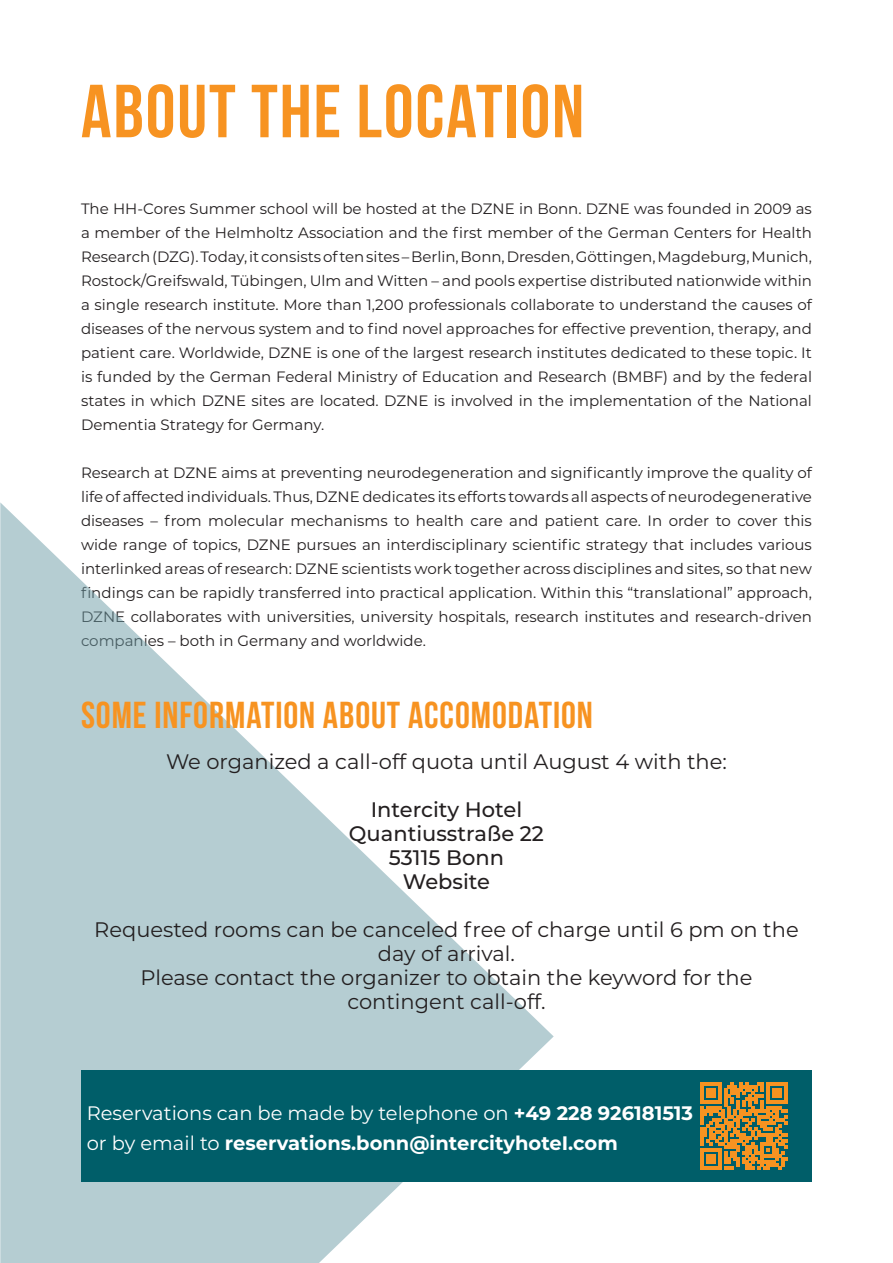
<style>
.page{position:relative;width:893px;height:1263px;background:#fff}
.page>*{position:absolute;margin:0;border:0;box-sizing:border-box;transform-origin:0 0}
.Paragraph_Style_2{font:700 75px "Bebas Neue";letter-spacing:.025em;color:#f79321}
.Paragraph_Style_4{font:700 37.5px "Bebas Neue";letter-spacing:.025em;color:#f79321}
.Paragraph_Style_1{font:21px/24px "Montserrat";color:#231f20;text-align:center}
.Paragraph_Style_1-2{font:500 21px "Montserrat";color:#231f20}
.Paragraph_Style_1-3{font:19.5px "Montserrat";color:#fff}
.Paragraph_Style_1-4{font:700 19.5px "Montserrat";color:#fff}
.Paragraph_Style_1-5{font:15px/24px "Montserrat";color:#231f20;text-align:justify}
.s1{font-weight:700}
.s2{font-weight:400}
</style>
<div class="page">
<svg style="left:0;top:502px;width:554px;height:761px;fill:#b5cdd2"></svg>
<div style="left:81px;top:1071px;width:731px;height:111px;background:#005e69"></div>
<svg style="left:700px;top:1083px;width:87px;height:87px"></svg>
<p class="Paragraph_Style_2" style="left:81px;top:70px;width:505px">ABOUT THE LOCATION</p>
<p class="Paragraph_Style_1-5" style="left:81px;top:196px;width:732px">The HH-Cores Summer school will be hosted at the DZNE in Bonn. DZNE was founded in 2009 as a member of the Helmholtz Association and the first member of the German Centers for Health Research (DZG). Today, it consists of ten sites – Berlin, Bonn, Dresden, Göttingen, Magdeburg, Munich, Rostock/Greifswald, Tübingen, Ulm and Witten – and pools expertise distributed nationwide within a single research institute. More than 1,200 professionals collaborate to understand the causes of diseases of the nervous system and to find novel approaches for effective prevention, therapy, and patient care. Worldwide, DZNE is one of the largest research institutes dedicated to these topic. It is funded by the German Federal Ministry of Education and Research (BMBF) and by the federal states in which DZNE sites are located. DZNE is involved in the implementation of the National Dementia Strategy for Germany.</p>
<p class="Paragraph_Style_1-5" style="left:81px;top:460px;width:732px">Research at DZNE aims at preventing neurodegeneration and significantly improve the quality of life of affected individuals. Thus, DZNE dedicates its efforts towards all aspects of neurodegenerative diseases – from molecular mechanisms to health care and patient care. In order to cover this wide range of topics, DZNE pursues an interdisciplinary scientific strategy that includes various interlinked areas of research: DZNE scientists work together across disciplines and sites, so that new findings can be rapidly transferred into practical application. Within this “translational” approach, DZNE collaborates with universities, university hospitals, research institutes and research-driven companies – both in Germany and worldwide.</p>
<p class="Paragraph_Style_4" style="left:81px;top:695px;width:513px">SOME INFORMATION ABOUT ACCOMODATION</p>
<p class="Paragraph_Style_1" style="left:166px;top:749px;width:562px">We organized a call-off quota until August 4 with the:</p>
<p class="Paragraph_Style_1-2" style="left:371px;top:795px;width:153px">Intercity Hotel</p>
<p class="Paragraph_Style_1-2" style="left:349px;top:819px;width:197px">Quantiusstraße 22</p>
<p class="Paragraph_Style_1-2" style="left:389px;top:843px;width:117px">53115 Bonn</p>
<p class="Paragraph_Style_1-2" style="left:403px;top:867px;width:89px">Website</p>
<p class="Paragraph_Style_1" style="left:94px;top:917px;width:706px">Requested rooms can be canceled free of charge until 6 pm on the day of arrival.</p>
<p class="Paragraph_Style_1" style="left:140px;top:965px;width:614px">Please contact the organizer to obtain the keyword for the contingent call-off.</p>
<p class="Paragraph_Style_1-3" style="left:87px;top:1100px;width:608px">Reservations can be made by telephone on <span class="s1">+49 228 926181513</span></p>
<p class="Paragraph_Style_1-4" style="left:87px;top:1129px;width:533px"><span class="s2">or by email to</span> reservations.bonn@intercityhoteI.com</p>
</div>
